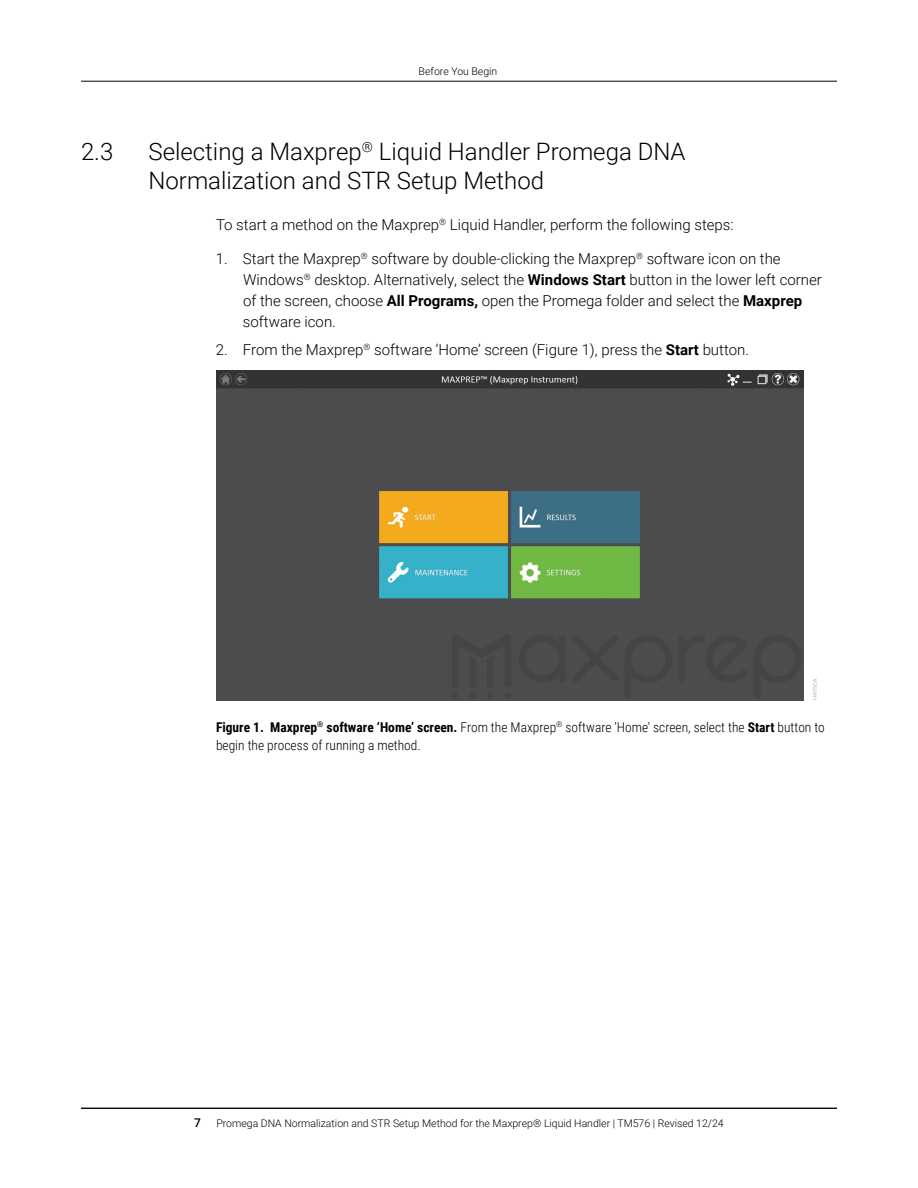
<style>
.page{position:relative;width:918px;height:1188px;background:#fff}
.page>*{position:absolute;margin:0;border:0;box-sizing:border-box;transform-origin:0 0}
.t1{font:300 24px/28.5px "Roboto";color:#000}
.t2{font:300 15px/21px "Roboto";color:#000}
.t3{font:300 13.5px/18px "Roboto Condensed";color:#000}
.t4{font:500 12px "Roboto";color:#000}
.t5{font:300 10.5px "Roboto";color:#000}
.t6{font:5.1px "Helvetica Neue";letter-spacing:.02em;color:#a7a9ac}
.s1{font-weight:700}
</style>
<div class="page">
<hr style="left:81px;top:1108px;width:756px;height:1px;background:#000">
<hr style="left:81px;top:81px;width:756px;height:1px;background:#000">
<img style="left:216px;top:370px;width:587px;height:331px">
<p class="t5" style="left:419px;top:64px;width:80px">Before You Begin</p>
<h1 class="t1" style="left:81px;top:136px;width:34px">2.3</h1>
<h1 class="t1" style="left:149px;top:136px;width:538px">Selecting a Maxprep<sup>®</sup> Liquid Handler Promega DNA<br>Normalization and STR Setup Method</h1>
<p class="t2" style="left:216px;top:214px;width:519px">To start a method on the Maxprep<sup>®</sup> Liquid Handler, perform the following steps:</p>
<p class="t2" style="left:243px;top:248px;width:580px;text-indent:-27px">1. Start the Maxprep<sup>®</sup> software by double-clicking the Maxprep<sup>®</sup> software icon on the Windows<sup>®</sup> desktop. Alternatively, select the <span class="s1">Windows Start</span> button in the lower left corner of the screen, choose <span class="s1">All Programs,</span> open the Promega folder and select the <span class="s1">Maxprep </span>software icon.</p>
<p class="t2" style="left:216px;top:339px;width:534px">2. From the Maxprep<sup>®</sup> software ‘Home’ screen (Figure 1), press the <span class="s1">Start</span> button.</p>
<p class="t6" style="left:812px;top:701px;width:23px;rotate:-90deg">14675CA</p>
<p class="t3" style="left:216px;top:717px;width:610px"><span class="s1">Figure 1. Maxprep</span><sup>®</sup> <span class="s1">software ‘Home’ screen.</span> From the Maxprep<sup>®</sup> software ‘Home’ screen, select the <span class="s1">Start</span> button to begin the process of running a method.</p>
<p class="t4" style="left:194px;top:1114px;width:8px">7</p>
<p class="t5" style="left:216px;top:1116px;width:509px">Promega DNA Normalization and STR Setup Method for the Maxprep® Liquid Handler | TM576 | Revised 12/24</p>
</div>
